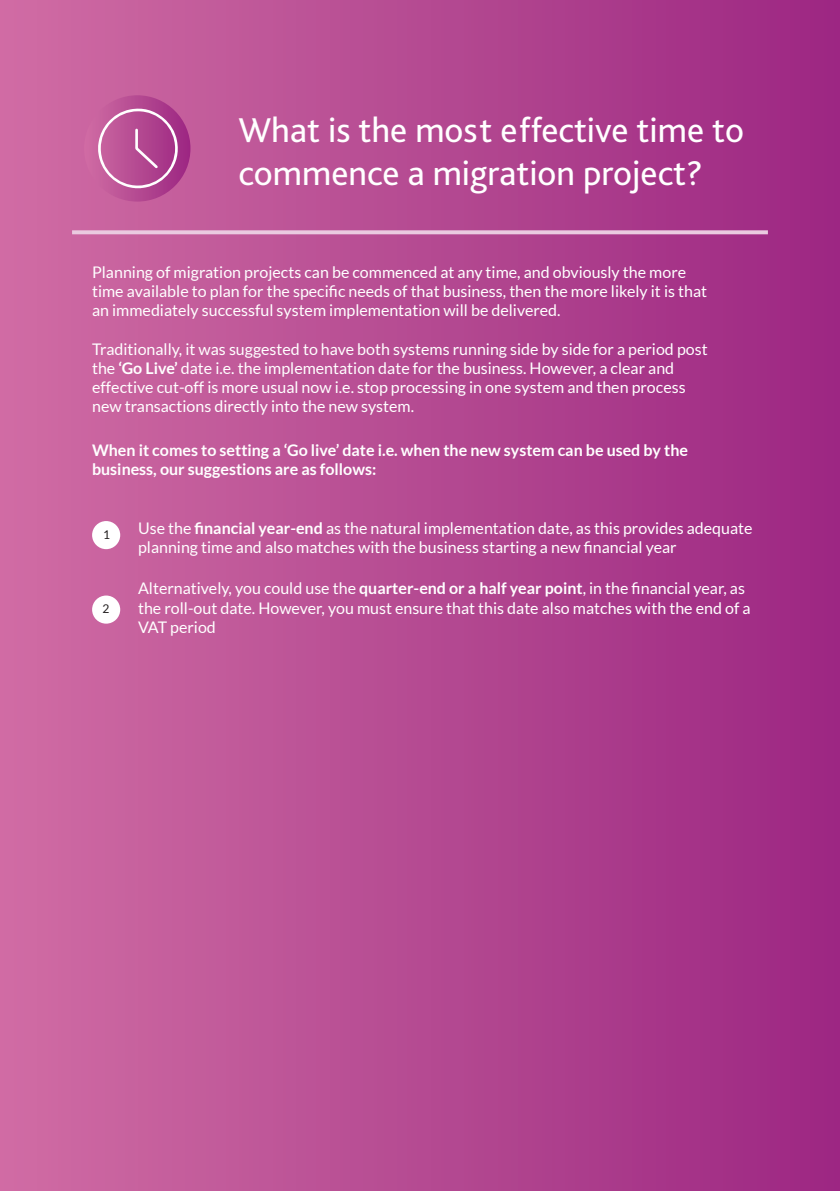
<style>
.page{position:relative;width:840px;height:1191px;background:#fff}
.page>*{position:absolute;margin:0;border:0;box-sizing:border-box;transform-origin:0 0}
.t1{font:36px/43.2px "Bliss Pro";color:#fff}
.t2{font:16px/19.2px "Lato";color:#fff}
.t3{font:700 16px/19.2px "Lato";color:#fff}
.t4{font:12px "Lato";color:#231f20}
.s1{font-weight:700}
</style>
<div class="page">
<div style="left:0;top:0;width:839px;height:1191px;background:linear-gradient(to right,#d06da3,#9c2782)"></div>
<svg style="left:72px;top:230px;width:695px;height:4px;fill:#eacae0"></svg>
<svg style="left:84px;top:95px;width:106px;height:107px"></svg>
<svg style="left:98px;top:107px;width:81px;height:81px"></svg>
<div style="left:92px;top:521px;width:28px;height:28px;background:#fff;border-radius:50%"></div>
<div style="left:92px;top:595px;width:28px;height:28px;background:#fff;border-radius:50%"></div>
<p class="t1" style="left:238px;top:107px;width:507px">What is the most effective time to commence a migration project?</p>
<p class="t2" style="left:92px;top:262px;width:616px">Planning of migration projects can be commenced at any time, and obviously the more time available to plan for the specific needs of that business, then the more likely it is that an immediately successful system implementation will be delivered.</p>
<p class="t2" style="left:92px;top:339px;width:616px">Traditionally, it was suggested to have both systems running side by side for a period post the <span class="s1">‘Go Live’</span> date i.e. the implementation date for the business. However, a clear and effective cut-off is more usual now i.e. stop processing in one system and then process new transactions directly into the new system.</p>
<p class="t3" style="left:92px;top:440px;width:597px">When it comes to setting a ‘Go live’ date i.e. when the new system can be used by the business, our suggestions are as follows:</p>
<p class="t4" style="left:103px;top:528px;width:8px">1</p>
<p class="t4" style="left:102px;top:602px;width:8px">2</p>
<p class="t2" style="left:138px;top:518px;width:615px">Use the <span class="s1">financial year-end</span> as the natural implementation date, as this provides adequate planning time and also matches with the business starting a new financial year</p>
<p class="t2" style="left:138px;top:579px;width:613px">Alternatively, you could use the <span class="s1">quarter-end or a half year point</span>, in the financial year, as the roll-out date. However, you must ensure that this date also matches with the end of a<br>VAT period</p>
</div>
